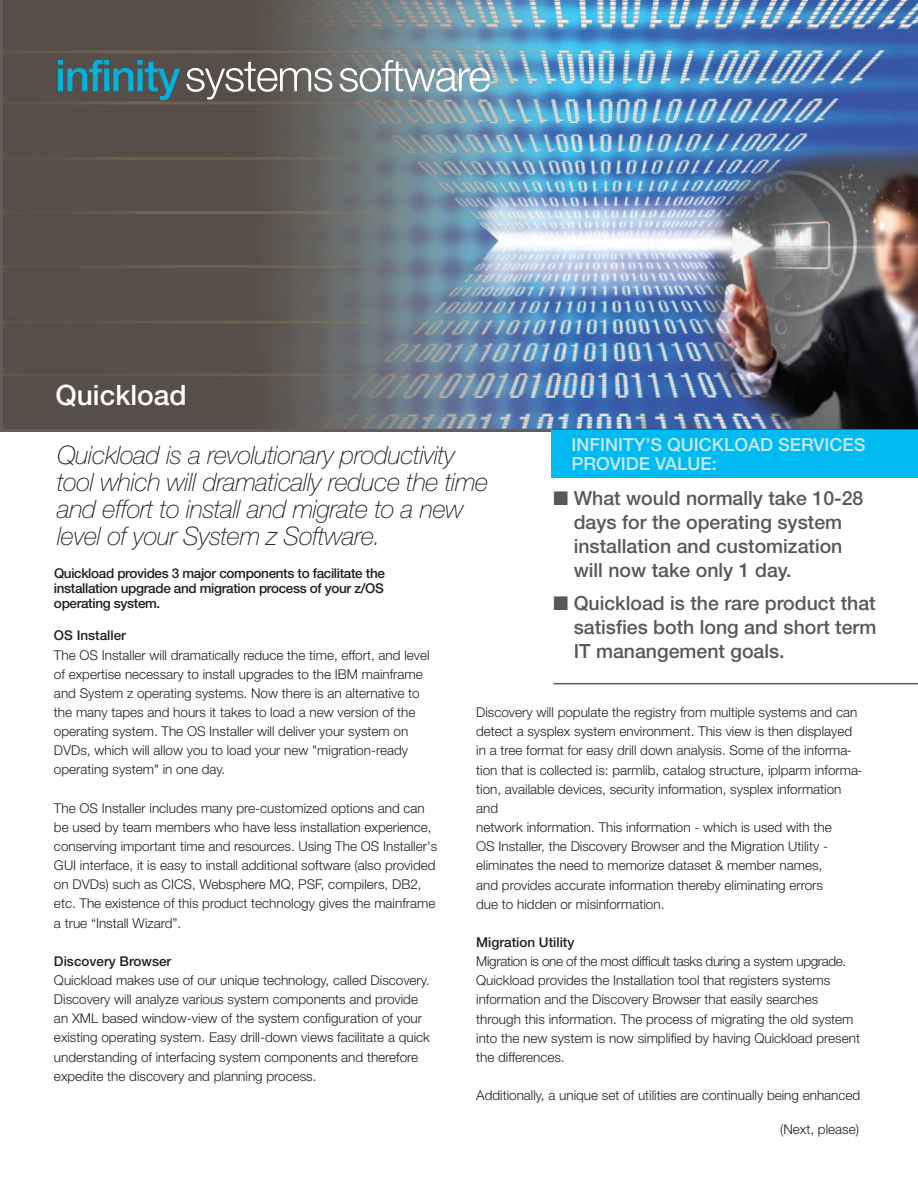
<style>
.page{position:relative;width:918px;height:1188px;background:#fff}
.page>*{position:absolute;margin:0;border:0;box-sizing:border-box;transform-origin:0 0}
.t1{font:500 28.05px "Helvetica Neue";color:#fff}
.t2{font:italic 100 25.5px/27px "Helvetica Neue";letter-spacing:-.015em;color:#231f20}
.t3{font:500 19.5px/24px "Helvetica Neue";color:#57585a}
.t4{font:500 18px/19.5px "Helvetica Neue";color:#c6eafa}
.t5{font:300 13.5px/19.2px "Helvetica Neue";color:#231f20}
.t6{font:500 13.5px/15px "Helvetica Neue";letter-spacing:-.025em;color:#231f20;text-align:justify}
.t7{font:500 13.5px "Helvetica Neue";color:#231f20}
</style>
<div class="page">
<img style="left:3px;top:0;width:915px;height:429px">
<div style="left:551px;top:430px;width:367px;height:48px;background:#00baf1"></div>
<hr style="left:554px;top:683px;width:364px;height:1px;background:#685b59">
<svg style="left:58px;top:60px;width:122px;height:40px"></svg>
<svg style="left:186px;top:62px;width:146px;height:38px"></svg>
<svg style="left:340px;top:60px;width:150px;height:32px"></svg>
<h1 class="t1" style="left:56px;top:372px;width:133px">Quickload</h1>
<h2 class="t2" style="left:57px;top:443px;width:433px">Quickload is a revolutionary productivity tool which will dramatically reduce the time and effort to install and migrate to a new level of your System z Software.</h2>
<p class="t6" style="left:54px;top:565px;width:332px">Quickload provides 3 major components to facilitate the installation upgrade and migration process of your z/OS operating system.</p>
<p class="t7" style="left:54px;top:625px;width:74px">OS Installer</p>
<p class="t5" style="left:54px;top:644px;width:377px">The OS Installer will dramatically reduce the time, effort, and level of expertise necessary to install upgrades to the IBM mainframe and System z operating systems. Now there is an alternative to the many tapes and hours it takes to load a new version of the operating system. The OS Installer will deliver your system on DVDs, which will allow you to load your new "migration-ready operating system" in one day.</p>
<p class="t5" style="left:54px;top:798px;width:385px">The OS Installer includes many pre-customized options and can be used by team members who have less installation experience, conserving important time and resources. Using The OS Installer's GUI interface, it is easy to install additional software (also provided on DVDs) such as CICS, Websphere MQ, PSF, compilers, DB2, etc. The existence of this product technology gives the mainframe a true “Install Wizard”.</p>
<p class="t7" style="left:54px;top:950px;width:119px">Discovery Browser</p>
<p class="t5" style="left:54px;top:970px;width:378px">Quickload makes use of our unique technology, called Discovery.<br>Discovery will analyze various system components and provide an XML based window-view of the system configuration of your existing operating system. Easy drill-down views facilitate a quick understanding of interfacing system components and therefore expedite the discovery and planning process.</p>
<h3 class="t4" style="left:572px;top:434px;width:296px">INFINITY’S QUICKLOAD SERVICES<br>PROVIDE VALUE:</h3>
<h3 class="t3" style="left:574px;top:486px;width:291px;text-indent:-20px">■ What would normally take 10-28 days for the operating system installation and customization will now take only 1 day.</h3>
<h3 class="t3" style="left:574px;top:591px;width:304px;text-align:justify;text-indent:-20px">■ Quickload is the rare product that satisfies both long and short term IT manangement goals.</h3>
<p class="t5" style="left:476px;top:702px;width:388px">Discovery will populate the registry from multiple systems and can detect a sysplex system environment. This view is then displayed in a tree format for easy drill down analysis. Some of the informa&shy;tion that is collected is: parmlib, catalog structure, iplparm informa&shy;tion, available devices, security information, sysplex information and<br>network information. This information - which is used with the<br>OS Installer, the Discovery Browser and the Migration Utility - eliminates the need to memorize dataset &amp; member names,<br>and provides accurate information thereby eliminating errors<br>due to hidden or misinformation.</p>
<p class="t7" style="left:476px;top:931px;width:100px">Migration Utility</p>
<p class="t5" style="left:476px;top:951px;width:385px">Migration is one of the most difficult tasks during a system upgrade.<br>Quickload provides the Installation tool that registers systems information and the Discovery Browser that easily searches through this information. The process of migrating the old system into the new system is now simplified by having Quickload present the differences.</p>
<p class="t5" style="left:476px;top:1085px;width:386px">Additionally, a unique set of utilities are continually being enhanced</p>
<p class="t5" style="left:780px;top:1119px;width:80px">(Next, please)</p>
</div>
